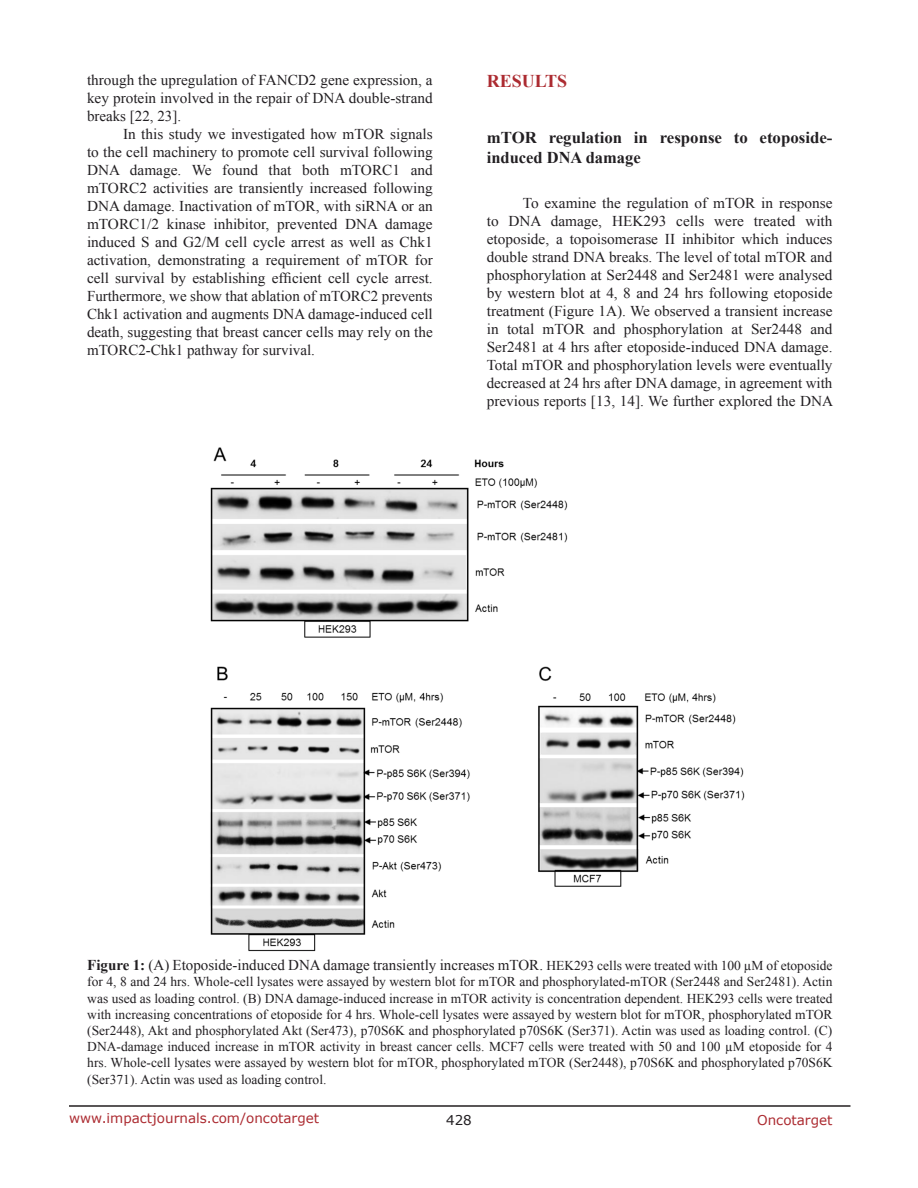
<style>
.page{position:relative;width:918px;height:1188px;background:#fff}
.page>*{position:absolute;margin:0;border:0;box-sizing:border-box;transform-origin:0 0}
.Heading{font:700 18px "Times New Roman";color:#ac2b31}
.SubHeading{font:700 16.5px/19.8px "Times New Roman";color:#221f22}
.BodyText{font:15px/18px "Times New Roman";color:#221f22;text-align:justify}
.FigureText{font:15px "Times New Roman";color:#221f22}
.FigureText-2{font:13.5px/16.2px "Times New Roman";color:#221f22;text-align:justify}
.t1{font:13.5px "Verdana";color:#ac2b31}
.t2{font:13.5px "Verdana";color:#221f22}
.s1{font-weight:700}
.s2{font-size:13.5px}
</style>
<div class="page">
<hr style="left:69px;top:1105px;width:781px;height:2px;background:#231f20">
<img style="left:210px;top:447px;width:535px;height:505px">
<p class="BodyText" style="left:87px;top:71px;width:347px">through the upregulation of FANCD2 gene expression, a key protein involved in the repair of DNA double-strand breaks [22, 23].</p>
<p class="BodyText" style="left:87px;top:125px;width:347px;text-indent:36px">In this study we investigated how mTOR signals to the cell machinery to promote cell survival following DNA damage. We found that both mTORC1 and mTORC2 activities are transiently increased following DNA damage. Inactivation of mTOR, with siRNA or an mTORC1/2 kinase inhibitor, prevented DNA damage induced S and G2/M cell cycle arrest as well as Chk1 activation, demonstrating a requirement of mTOR for cell survival by establishing efficient cell cycle arrest.<br>Furthermore, we show that ablation of mTORC2 prevents Chk1 activation and augments DNA damage-induced cell death, suggesting that breast cancer cells may rely on the mTORC2-Chk1 pathway for survival.</p>
<p class="Heading" style="left:487px;top:69px;width:82px">RESULTS</p>
<p class="SubHeading" style="left:487px;top:127px;width:347px">mTOR regulation in response to etoposide&shy;induced DNA damage</p>
<p class="BodyText" style="left:487px;top:194px;width:348px;text-indent:36px">To examine the regulation of mTOR in response to DNA damage, HEK293 cells were treated with etoposide, a topoisomerase II inhibitor which induces double strand DNA breaks. The level of total mTOR and phosphorylation at Ser2448 and Ser2481 were analysed by western blot at 4, 8 and 24 hrs following etoposide treatment (Figure 1A). We observed a transient increase in total mTOR and phosphorylation at Ser2448 and Ser2481 at 4 hrs after etoposide-induced DNA damage.<br>Total mTOR and phosphorylation levels were eventually decreased at 24 hrs after DNA damage, in agreement with previous reports [13, 14]. We further explored the DNA</p>
<p class="FigureText" style="left:87px;top:955px;width:747px"><span class="s1">Figure 1:</span> (A) Etoposide-induced DNA damage transiently increases mTOR. <span class="s2">HEK293 cells were treated with 100 µM of etoposide</span></p>
<p class="FigureText-2" style="left:87px;top:973px;width:747px">for 4, 8 and 24 hrs. Whole-cell lysates were assayed by western blot for mTOR and phosphorylated-mTOR (Ser2448 and Ser2481). Actin was used as loading control. (B) DNA damage-induced increase in mTOR activity is concentration dependent. HEK293 cells were treated with increasing concentrations of etoposide for 4 hrs. Whole-cell lysates were assayed by western blot for mTOR, phosphorylated mTOR (Ser2448), Akt and phosphorylated Akt (Ser473), p70S6K and phosphorylated p70S6K (Ser371). Actin was used as loading control. (C)<br>DNA-damage induced increase in mTOR activity in breast cancer cells. MCF7 cells were treated with 50 and 100 µM etoposide for 4 hrs. Whole-cell lysates were assayed by western blot for mTOR, phosphorylated mTOR (Ser2448), p70S6K and phosphorylated p70S6K (Ser371). Actin was used as loading control.</p>
<p class="t1" style="left:69px;top:1109px;width:252px">www.impactjournals.com/oncotarget</p>
<p class="t2" style="left:446px;top:1111px;width:27px">428</p>
<p class="t1" style="left:757px;top:1111px;width:77px">Oncotarget</p>
</div>
